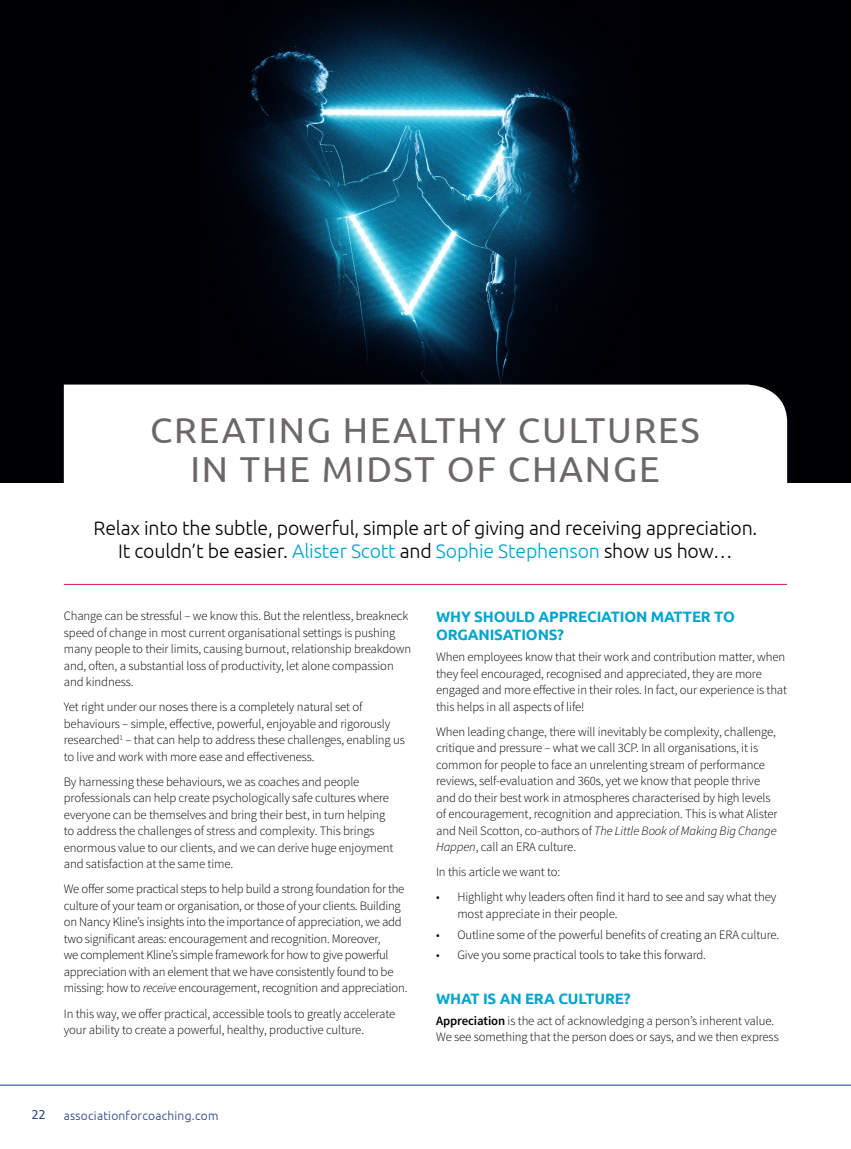
<style>
.page{position:relative;width:851px;height:1149px;background:#fff}
.page>*{position:absolute;margin:0;border:0;box-sizing:border-box;transform-origin:0 0}
.t1{font:36px/39px "Ubuntu";letter-spacing:.05em;color:#6b676b;text-align:center}
.t2{font:300 19.5px/23.4px "Ubuntu";letter-spacing:-.01em;color:#000;text-align:center}
.t3{font:700 15px/18px "Ubuntu";letter-spacing:-.01em;color:#00a4cd}
.t4{font:300 12.75px/16.5px "Source Sans Pro";letter-spacing:-.01em;color:#000}
.t5{font:300 12px "Ubuntu";letter-spacing:.02em;color:#1f3b84}
.t6{font:12px "Tahoma";color:#1f3b84}
.s1{color:#00a4cd}
.s2{font-style:italic}
.s3{font-weight:600}
</style>
<div class="page">
<svg style="left:0;top:0;width:850px;height:483px;background:#071722"></svg>
<svg style="left:64px;top:384px;width:723px;height:200px"></svg>
<hr style="left:0;top:1084px;width:850px;height:1px;background:#1f3b84">
<hr style="left:64px;top:584px;width:723px;height:1px;background:#c61f4b">
<h1 class="t1" style="left:150px;top:409px;width:551px">CREATING HEALTHY CULTURES<br>IN THE MIDST OF CHANGE</h1>
<h2 class="t2" style="left:94px;top:515px;width:665px">Relax into the subtle, powerful, simple art of giving and receiving appreciation.<br>It couldn’t be easier. <span class="s1">Alister Scott</span> and <span class="s1">Sophie Stephenson</span> show us how…</h2>
<p class="t4" style="left:64px;top:607px;width:349px">Change can be stressful – we know this. But the relentless, breakneck speed of change in most current organisational settings is pushing many people to their limits, causing burnout, relationship breakdown and, often, a substantial loss of productivity, let alone compassion and kindness.</p>
<p class="t4" style="left:64px;top:698px;width:342px">Yet right under our noses there is a completely natural set of behaviours – simple, effective, powerful, enjoyable and rigorously researched<sup>1</sup> – that can help to address these challenges, enabling us to live and work with more ease and effectiveness.</p>
<p class="t4" style="left:64px;top:773px;width:331px">By harnessing these behaviours, we as coaches and people professionals can help create psychologically safe cultures where everyone can be themselves and bring their best, in turn helping to address the challenges of stress and complexity. This brings enormous value to our clients, and we can derive huge enjoyment and satisfaction at the same time.</p>
<p class="t4" style="left:64px;top:880px;width:345px">We offer some practical steps to help build a strong foundation for the culture of your team or organisation, or those of your clients. Building on Nancy Kline’s insights into the importance of appreciation, we add two significant areas: encouragement and recognition. Moreover,<br>we complement Kline’s simple framework for how to give powerful appreciation with an element that we have consistently found to be missing: how to <span class="s2">receive</span> encouragement, recognition and appreciation.</p>
<p class="t4" style="left:64px;top:1004px;width:333px">In this way, we offer practical, accessible tools to greatly accelerate your ability to create a powerful, healthy, productive culture.</p>
<p class="t3" style="left:436px;top:607px;width:300px">WHY SHOULD APPRECIATION MATTER TO<br>ORGANISATIONS?</p>
<p class="t4" style="left:436px;top:648px;width:352px">When employees know that their work and contribution matter, when they feel encouraged, recognised and appreciated, they are more engaged and more effective in their roles. In fact, our experience is that this helps in all aspects of life!</p>
<p class="t4" style="left:436px;top:723px;width:343px">When leading change, there will inevitably be complexity, challenge, critique and pressure – what we call 3CP. In all organisations, it is common for people to face an unrelenting stream of performance reviews, self-evaluation and 360s, yet we know that people thrive and do their best work in atmospheres characterised by high levels of encouragement, recognition and appreciation. This is what Alister and Neil Scotton, co-authors of <span class="s2">The Little Book of Making Big Change Happen</span>, call an ERA culture.</p>
<p class="t4" style="left:436px;top:863px;width:126px">In this article we want to:</p>
<p class="t4" style="left:457px;top:888px;width:320px;text-indent:-21px">• Highlight why leaders often find it hard to see and say what they most appreciate in their people.</p>
<p class="t4" style="left:436px;top:925px;width:344px">• Outline some of the powerful benefits of creating an ERA culture.</p>
<p class="t4" style="left:436px;top:946px;width:271px">• Give you some practical tools to take this forward.</p>
<p class="t3" style="left:436px;top:988px;width:196px">WHAT IS AN ERA CULTURE?</p>
<p class="t4" style="left:436px;top:1011px;width:344px"><span class="s3">Appreciation</span> is the act of acknowledging a person’s inherent value.<br>We see something that the person does or says, and we then express</p>
<p class="t6" style="left:32px;top:1106px;width:15px">22</p>
<p class="t5" style="left:64px;top:1108px;width:156px">associationforcoaching.com</p>
</div>
